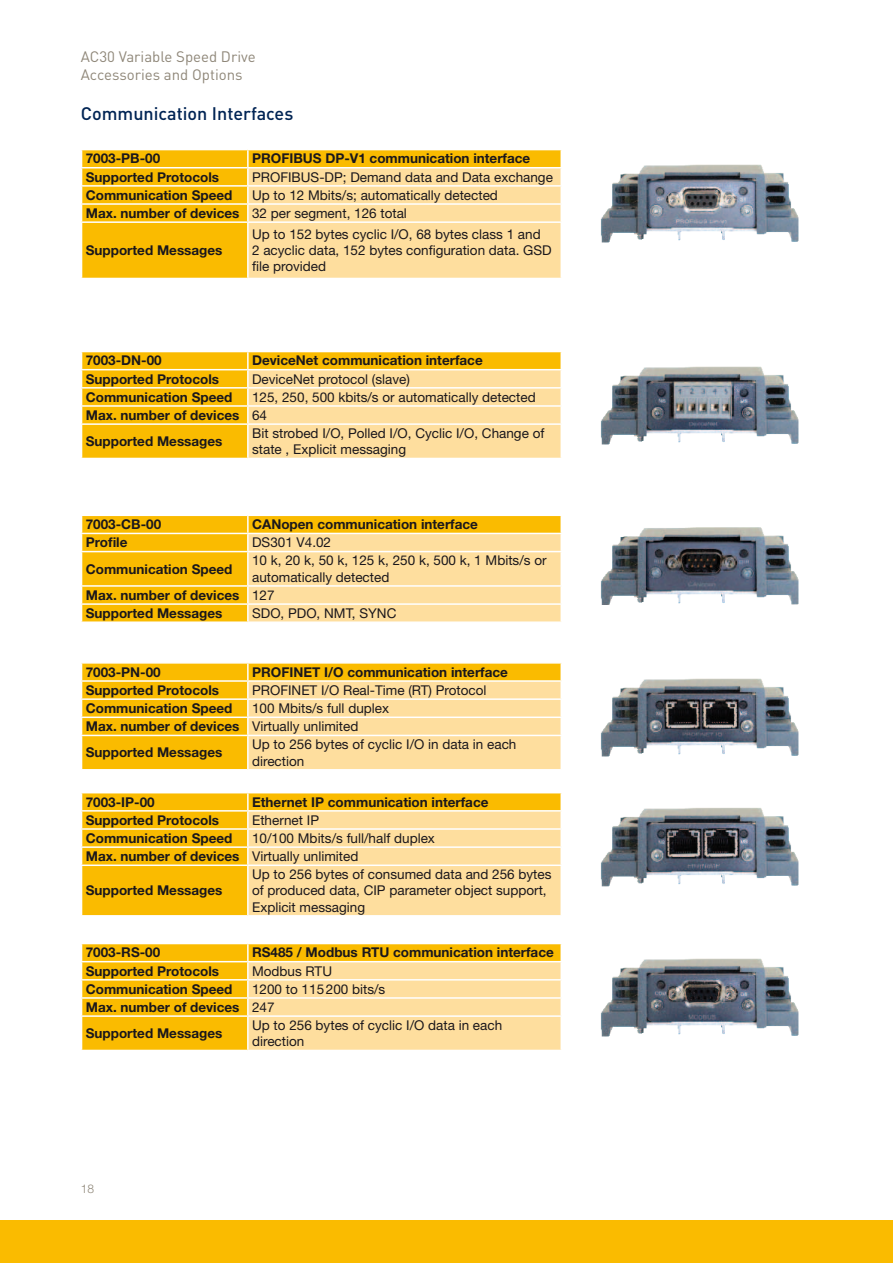
<style>
.page{position:relative;width:893px;height:1263px;background:#fff}
.page>*{position:absolute;margin:0;border:0;box-sizing:border-box;transform-origin:0 0}
.t1{font:500 18px "DINOT";color:#002454}
.t2{font:15px/18px "DINOT";color:#8f8779}
.t3{font:13.5px/16.2px "Helvetica Neue LT Std";color:#1a171c}
.t4{font:700 13.5px/18.1px "Helvetica Neue LT Std";color:#1a171c}
.t5{font:300 12px "Helvetica Neue LT Std";color:#8f8779}
.s1{font-weight:700}
.s2{font-weight:400}
</style>
<div class="page">
<div style="left:0;top:1220px;width:893px;height:43px;background:#fabb00"></div>
<img style="left:601px;top:164px;width:198px;height:79px">
<img style="left:601px;top:366px;width:198px;height:79px">
<img style="left:601px;top:527px;width:198px;height:77px">
<img style="left:601px;top:678px;width:198px;height:79px">
<img style="left:601px;top:807px;width:198px;height:80px">
<img style="left:601px;top:958px;width:198px;height:79px">
<div style="left:82px;top:793px;width:165px;height:122px;background:#fabb00"></div>
<hr style="left:81px;top:810px;width:167px;height:1px;background:#fff">
<hr style="left:81px;top:828px;width:167px;height:2px;background:#fff">
<hr style="left:81px;top:846px;width:167px;height:2px;background:#fff">
<svg style="left:247px;top:793px;width:315px;height:122px;background:#fddb8d"></svg>
<hr style="left:81px;top:864px;width:167px;height:2px;background:#fff">
<hr style="left:248px;top:864px;width:314px;height:2px;background:#fff">
<hr style="left:247px;top:866px;width:2px;height:49px;background:#fff">
<hr style="left:561px;top:866px;width:1px;height:49px;background:#fff">
<div style="left:82px;top:352px;width:165px;height:106px;background:#fabb00"></div>
<hr style="left:81px;top:369px;width:167px;height:1px;background:#fff">
<hr style="left:81px;top:387px;width:167px;height:2px;background:#fff">
<hr style="left:81px;top:405px;width:167px;height:2px;background:#fff">
<svg style="left:247px;top:352px;width:315px;height:106px;background:#fdda8a"></svg>
<hr style="left:81px;top:423px;width:167px;height:2px;background:#fff">
<hr style="left:248px;top:423px;width:314px;height:2px;background:#fff">
<hr style="left:247px;top:425px;width:2px;height:33px;background:#fff">
<hr style="left:561px;top:425px;width:1px;height:33px;background:#fff">
<div style="left:82px;top:516px;width:165px;height:105px;background:#fabb00"></div>
<hr style="left:81px;top:533px;width:167px;height:1px;background:#fff">
<hr style="left:81px;top:551px;width:167px;height:1px;background:#fff">
<hr style="left:81px;top:585px;width:167px;height:2px;background:#fff">
<hr style="left:81px;top:603px;width:167px;height:2px;background:#fff">
<svg style="left:247px;top:516px;width:315px;height:106px;background:#fdda8b"></svg>
<hr style="left:248px;top:621px;width:314px;height:2px;background:#fff">
<div style="left:82px;top:150px;width:165px;height:128px;background:#fabb00"></div>
<hr style="left:81px;top:167px;width:167px;height:1px;background:#fff">
<hr style="left:81px;top:185px;width:167px;height:2px;background:#fff">
<hr style="left:81px;top:203px;width:167px;height:2px;background:#fff">
<svg style="left:247px;top:150px;width:315px;height:128px;background:#fddb8e"></svg>
<hr style="left:81px;top:221px;width:167px;height:2px;background:#fff">
<hr style="left:248px;top:221px;width:314px;height:2px;background:#fff">
<hr style="left:247px;top:223px;width:2px;height:55px;background:#fff">
<hr style="left:561px;top:223px;width:1px;height:55px;background:#fff">
<div style="left:82px;top:664px;width:165px;height:105px;background:#fabb00"></div>
<hr style="left:81px;top:680px;width:167px;height:2px;background:#fff">
<hr style="left:81px;top:698px;width:167px;height:2px;background:#fff">
<hr style="left:81px;top:716px;width:167px;height:2px;background:#fff">
<svg style="left:247px;top:664px;width:315px;height:105px;background:#fdda8a"></svg>
<hr style="left:81px;top:735px;width:167px;height:1px;background:#fff">
<hr style="left:248px;top:735px;width:314px;height:1px;background:#fff">
<hr style="left:247px;top:736px;width:2px;height:33px;background:#fff">
<hr style="left:561px;top:736px;width:1px;height:33px;background:#fff">
<div style="left:82px;top:944px;width:165px;height:106px;background:#fabb00"></div>
<hr style="left:81px;top:961px;width:167px;height:1px;background:#fff">
<hr style="left:81px;top:979px;width:167px;height:1px;background:#fff">
<hr style="left:81px;top:997px;width:167px;height:2px;background:#fff">
<svg style="left:247px;top:944px;width:315px;height:106px;background:#fdda8a"></svg>
<hr style="left:81px;top:1015px;width:167px;height:2px;background:#fff">
<hr style="left:248px;top:1015px;width:314px;height:2px;background:#fff">
<hr style="left:561px;top:1017px;width:1px;height:33px;background:#fff">
<p class="t2" style="left:81px;top:47px;width:176px">AC30 Variable Speed Drive<br>Accessories and Options</p>
<h1 class="t1" style="left:81px;top:101px;width:214px">Communication Interfaces</h1>
<p class="t4" style="left:86px;top:149px;width:76px">7003-PB-00</p>
<p class="t4" style="left:252px;top:149px;width:280px">PROFIBUS DP-V1 communication interface</p>
<p class="t4" style="left:86px;top:167px;width:135px">Supported Protocols</p>
<p class="t3" style="left:252px;top:169px;width:302px">PROFIBUS-DP; Demand data and Data exchange</p>
<p class="t4" style="left:86px;top:186px;width:148px">Communication Speed</p>
<p class="t3" style="left:86px;top:186px;width:414px;line-height:18.1px;text-indent:166px">Up to 12 Mbits/s; automatically detected<br><span class="s1">Max. number of devices</span> 32 per segment, 126 total</p>
<p class="t4" style="left:86px;top:241px;width:138px">Supported Messages</p>
<p class="t3" style="left:252px;top:226px;width:301px">Up to 152 bytes cyclic I/O, 68 bytes class 1 and<br>2 acyclic data, 152 bytes configuration data. GSD file provided</p>
<p class="t4" style="left:86px;top:351px;width:78px">7003-DN-00</p>
<p class="t4" style="left:252px;top:351px;width:232px">DeviceNet communication interface</p>
<p class="t4" style="left:86px;top:369px;width:135px">Supported Protocols</p>
<p class="t3" style="left:252px;top:370px;width:159px">DeviceNet protocol (slave)</p>
<p class="t4" style="left:86px;top:387px;width:148px">Communication Speed</p>
<p class="t3" style="left:86px;top:388px;width:451px;line-height:18.1px;text-indent:166px">125, 250, 500 kbits/s or automatically detected<br><span class="s1">Max. number of devices</span> 64</p>
<p class="t4" style="left:86px;top:432px;width:138px">Supported Messages</p>
<p class="t3" style="left:252px;top:425px;width:294px">Bit strobed I/O, Polled I/O, Cyclic I/O, Change of state , Explicit messaging</p>
<p class="t4" style="left:86px;top:515px;width:77px">7003-CB-00</p>
<p class="t4" style="left:252px;top:515px;width:227px">CANopen communication interface</p>
<p class="t4" style="left:86px;top:533px;width:43px">Profile</p>
<p class="t3" style="left:252px;top:534px;width:81px">DS301 V4.02</p>
<p class="t4" style="left:86px;top:559px;width:148px">Communication Speed</p>
<p class="t3" style="left:252px;top:552px;width:296px">10 k, 20 k, 50 k, 125 k, 250 k, 500 k, 1 Mbits/s or automatically detected</p>
<p class="t4" style="left:86px;top:586px;width:190px">Max. number of devices <span class="s2">127<br></span>Supported Messages</p>
<p class="t3" style="left:252px;top:605px;width:146px">SDO, PDO, NMT, SYNC</p>
<p class="t4" style="left:86px;top:662px;width:77px">7003-PN-00</p>
<p class="t4" style="left:252px;top:662px;width:257px">PROFINET I/O communication interface</p>
<p class="t4" style="left:86px;top:681px;width:135px">Supported Protocols</p>
<p class="t3" style="left:252px;top:682px;width:236px">PROFINET I/O Real-Time (RT) Protocol</p>
<p class="t4" style="left:86px;top:699px;width:148px">Communication Speed</p>
<p class="t3" style="left:86px;top:699px;width:305px;line-height:18.1px;text-indent:166px">100 Mbits/s full duplex<br><span class="s1">Max. number of devices</span> Virtually unlimited</p>
<p class="t4" style="left:86px;top:743px;width:138px">Supported Messages</p>
<p class="t3" style="left:252px;top:736px;width:266px">Up to 256 bytes of cyclic I/O in data in each direction</p>
<p class="t4" style="left:86px;top:792px;width:71px">7003-IP-00</p>
<p class="t4" style="left:252px;top:792px;width:238px">Ethernet IP communication interface</p>
<p class="t4" style="left:86px;top:810px;width:135px">Supported Protocols</p>
<p class="t3" style="left:252px;top:812px;width:69px">Ethernet IP</p>
<p class="t4" style="left:86px;top:829px;width:148px">Communication Speed</p>
<p class="t3" style="left:86px;top:829px;width:351px;line-height:18.1px;text-indent:166px">10/100 Mbits/s full/half duplex<br><span class="s1">Max. number of devices</span> Virtually unlimited</p>
<p class="t4" style="left:86px;top:881px;width:138px">Supported Messages</p>
<p class="t3" style="left:252px;top:866px;width:301px">Up to 256 bytes of consumed data and 256 bytes of produced data, CIP parameter object support,<br>Explicit messaging</p>
<p class="t4" style="left:86px;top:943px;width:76px">7003-RS-00</p>
<p class="t4" style="left:252px;top:943px;width:303px">RS485 / Modbus RTU communication interface</p>
<p class="t4" style="left:86px;top:961px;width:135px">Supported Protocols</p>
<p class="t3" style="left:252px;top:962px;width:82px">Modbus RTU</p>
<p class="t4" style="left:86px;top:979px;width:148px">Communication Speed</p>
<p class="t3" style="left:86px;top:980px;width:301px;line-height:18.1px;text-indent:166px">1200 to 115200 bits/s<br><span class="s1">Max. number of devices</span> 247</p>
<p class="t4" style="left:86px;top:1024px;width:138px">Supported Messages</p>
<p class="t3" style="left:252px;top:1017px;width:252px">Up to 256 bytes of cyclic I/O data in each direction</p>
<p class="t5" style="left:81px;top:1181px;width:15px">18</p>
</div>
